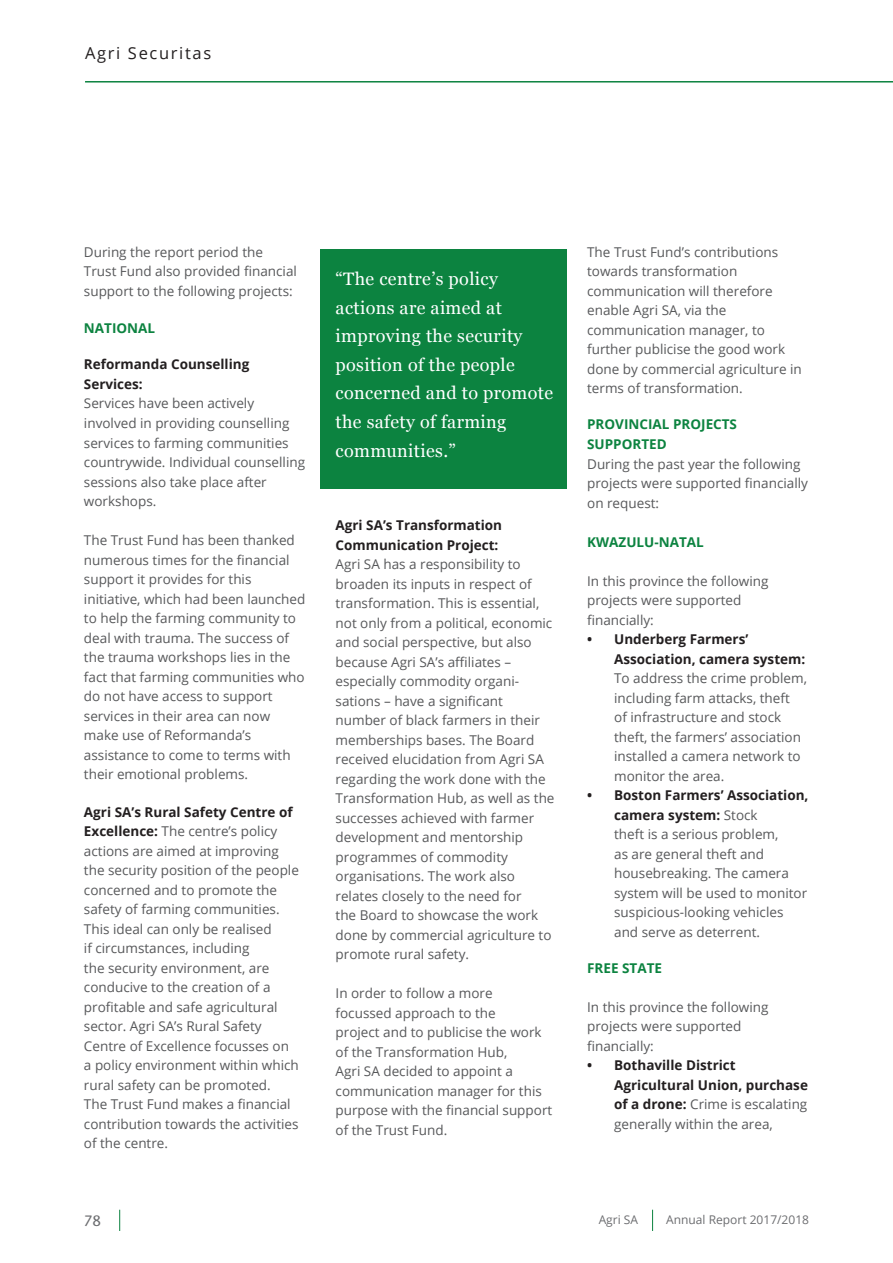
<style>
.page{position:relative;width:893px;height:1263px;background:#fff}
.page>*{position:absolute;margin:0;border:0;box-sizing:border-box;transform-origin:0 0}
.Bullets{font:18px/28.5px "Georgia";letter-spacing:.02em;color:#fff}
.t1{font:16.5px "Open Sans";letter-spacing:.1em;color:#231f20}
.t2{font:500 15px "Stone Sans Std";color:#6c6d70}
.Bullets-2{font:13.5px/19.5px "Open Sans";color:#57585a}
.Bullets-3{font:700 13.5px/19.5px "Open Sans";color:#231f20}
.Bullets-4{font:700 13.5px/19.5px "Open Sans";color:#0c8340}
.t3{font:12px "Open Sans";color:#6c6d70}
.s1{font-weight:700;color:#231f20}
.s2{font-weight:400;color:#57585a}
</style>
<div class="page">
<svg style="left:119px;top:1210px;width:1px;height:21px"></svg>
<hr style="left:85px;top:81px;width:808px;height:2px;background:#0c8340">
<svg style="left:652px;top:1210px;width:1px;height:21px"></svg>
<div style="left:321px;top:249px;width:246px;height:240px;background:#0c8340"></div>
<p class="t1" style="left:85px;top:42px;width:128px">Agri Securitas</p>
<p class="Bullets-2" style="left:84px;top:242px;width:214px">During the report period the<br>Trust Fund also provided financial support to the following projects:</p>
<p class="Bullets-4" style="left:84px;top:318px;width:73px">NATIONAL</p>
<p class="Bullets-3" style="left:84px;top:354px;width:167px">Reformanda Counselling<br>Services:</p>
<p class="Bullets-2" style="left:84px;top:393px;width:223px">Services have been actively involved in providing counselling services to farming communities countrywide. Individual counselling sessions also take place after workshops.</p>
<p class="Bullets-2" style="left:84px;top:530px;width:223px">The Trust Fund has been thanked numerous times for the financial support it provides for this initiative, which had been launched to help the farming community to deal with trauma. The success of the trauma workshops lies in the fact that farming communities who do not have access to support</p>
<p class="Bullets-2" style="left:84px;top:705px;width:208px">services in their area can now make use of Reformanda’s assistance to come to terms with their emotional problems.</p>
<p class="Bullets-2" style="left:84px;top:801px;width:216px"><span class="s1">Agri SA’s Rural Safety Centre of<br>Excellence:</span> The centre’s policy actions are aimed at improving the security position of the people concerned and to promote the safety of farming communities.<br>This ideal can only be realised<br>if circumstances, including<br>the security environment, are conducive to the creation of a profitable and safe agricultural sector. Agri SA’s Rural Safety<br>Centre of Excellence focusses on a policy environment within which rural safety can be promoted.<br>The Trust Fund makes a financial contribution towards the activities of the centre.</p>
<p class="Bullets" style="left:336px;top:264px;width:219px">“The centre’s policy actions are aimed at improving the security position of the people concerned and to promote the safety of farming communities.”</p>
<p class="Bullets-2" style="left:336px;top:515px;width:218px"><span class="s1">Agri SA’s Transformation<br>Communication Project:<br></span>Agri SA has a responsibility to broaden its inputs in respect of transformation. This is essential, not only from a political, economic</p>
<p class="Bullets-2" style="left:336px;top:632px;width:198px">and social perspective, but also</p>
<p class="Bullets-2" style="left:336px;top:651px;width:177px">because Agri SA’s affiliates –</p>
<p class="Bullets-2" style="left:336px;top:671px;width:220px">especially commodity organi&shy;sations – have a significant number of black farmers in their memberships bases. The Board received elucidation from Agri SA regarding the work done with the<br>Transformation Hub, as well as the successes achieved with farmer development and mentorship programmes of commodity organisations. The work also relates closely to the need for<br>the Board to showcase the work done by commercial agriculture to promote rural safety.</p>
<p class="Bullets-2" style="left:336px;top:983px;width:218px">In order to follow a more<br>focussed approach to the<br>project and to publicise the work of the Transformation Hub,<br>Agri SA decided to appoint a communication manager for this purpose with the financial support of the Trust Fund.</p>
<p class="Bullets-2" style="left:587px;top:242px;width:216px">The Trust Fund’s contributions towards transformation communication will therefore enable Agri SA, via the communication manager, to further publicise the good work done by commercial agriculture in terms of transformation.</p>
<p class="Bullets-4" style="left:587px;top:414px;width:151px">PROVINCIAL PROJECTS<br>SUPPORTED</p>
<p class="Bullets-2" style="left:587px;top:453px;width:222px">During the past year the following projects were supported financially on request:</p>
<p class="Bullets-4" style="left:587px;top:531px;width:118px">KWAZULU-NATAL</p>
<p class="Bullets-2" style="left:587px;top:570px;width:183px">In this province the following projects were supported financially:</p>
<p class="Bullets-2" style="left:614px;top:629px;width:194px;text-indent:-27px"><span class="s1">• Underberg Farmers’<br>Association, camera system:<br></span>To address the crime problem, including farm attacks, theft<br>of infrastructure and stock theft, the farmers’ association installed a camera network to monitor the area.</p>
<p class="Bullets-2" style="left:614px;top:785px;width:196px;text-indent:-27px"><span class="s1">• Boston Farmers’ Association, camera system:</span> Stock<br>theft is a serious problem,<br>as are general theft and housebreaking. The camera system will be used to monitor suspicious-looking vehicles and serve as deterrent.</p>
<p class="Bullets-4" style="left:587px;top:957px;width:76px">FREE STATE</p>
<p class="Bullets-2" style="left:587px;top:996px;width:183px">In this province the following projects were supported financially:</p>
<p class="Bullets-3" style="left:614px;top:1055px;width:195px;text-indent:-27px">• Bothaville District<br>Agricultural Union, purchase of a drone: <span class="s2">Crime is escalating generally within the area,</span></p>
<p class="t2" style="left:84px;top:1212px;width:19px">78</p>
<p class="t3" style="left:599px;top:1211px;width:41px">Agri SA</p>
<p class="t3" style="left:666px;top:1211px;width:144px">Annual Report 2017/2018</p>
</div>
